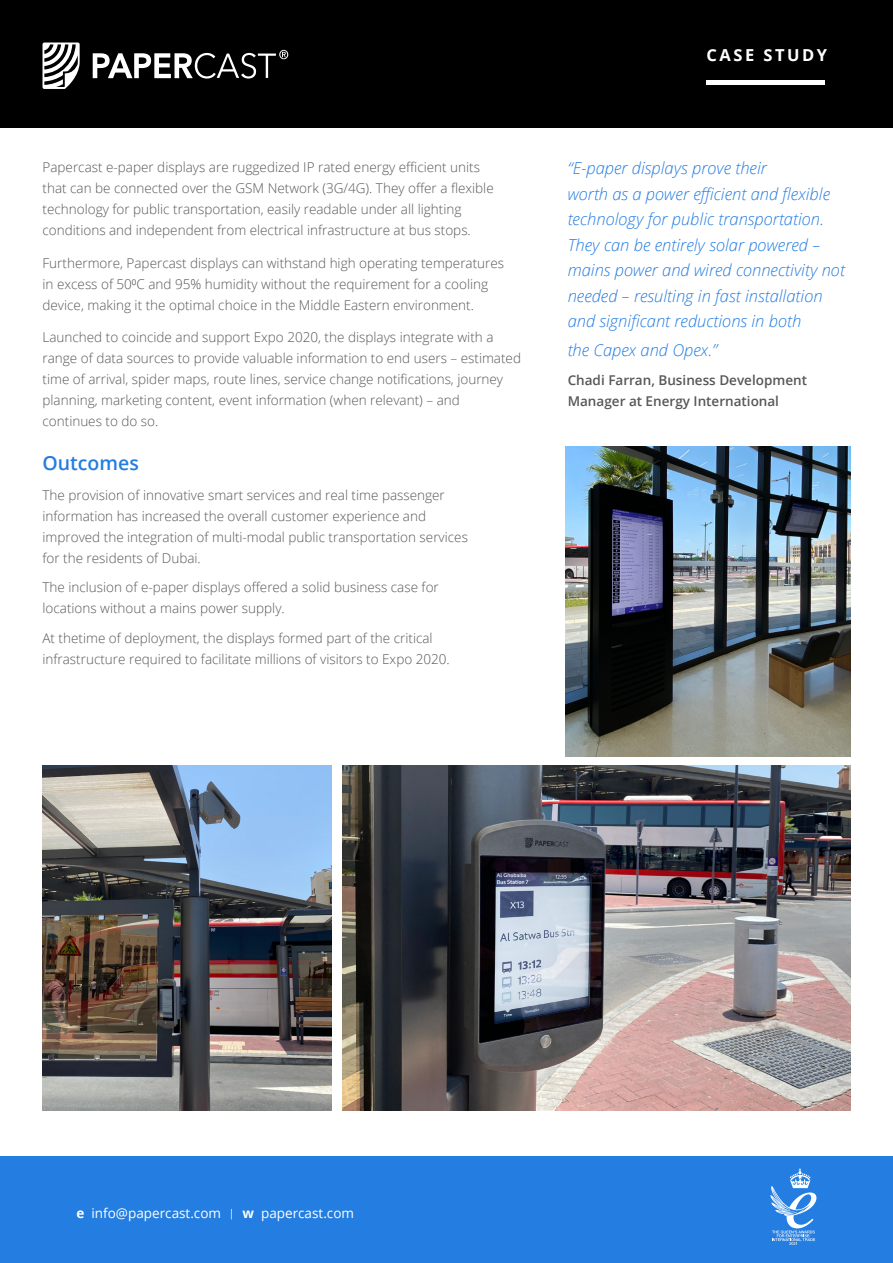
<style>
.page{position:relative;width:893px;height:1263px;background:#fff}
.page>*{position:absolute;margin:0;border:0;box-sizing:border-box;transform-origin:0 0}
.t1{font:600 19.5px "Open Sans";color:#247de1}
.t2{font:italic 300 16.5px/25.5px "Open Sans";color:#247de1}
.t3{font:700 16.5px "Open Sans";letter-spacing:.15em;color:#fff}
.t4{font:300 13.5px/21px "Open Sans";color:#575756}
.t5{font:600 13.5px/21px "Open Sans";color:#575756}
.t6{font:13.5px "Open Sans";color:#fff}
.s1{font-weight:700}
.s2{font-size:10.5px}
</style>
<div class="page">
<div style="left:0;top:1157px;width:893px;height:106px;background:#247de1"></div>
<svg style="left:770px;top:1168px;width:46px;height:77px"></svg>
<div style="left:0;top:0;width:893px;height:128px;background:#000"></div>
<svg style="left:43px;top:43px;width:37px;height:46px"></svg>
<svg style="left:93px;top:50px;width:195px;height:29px"></svg>
<img style="left:342px;top:766px;width:508px;height:344px">
<img style="left:43px;top:766px;width:289px;height:344px">
<hr style="left:707px;top:81px;width:118px;height:4px;background:#fff">
<img style="left:566px;top:446px;width:284px;height:311px">
<p class="t4" style="left:43px;top:156px;width:453px">Papercast e-paper displays are ruggedized IP rated energy efficient units that can be connected over the GSM Network (3G/4G). They offer a flexible technology for public transportation, easily readable under all lighting conditions and independent from electrical infrastructure at bus stops.</p>
<p class="t4" style="left:43px;top:252px;width:463px">Furthermore, Papercast displays can withstand high operating temperatures in excess of 50⁰C and 95% humidity without the requirement for a cooling device, making it the optimal choice in the Middle Eastern environment.</p>
<p class="t4" style="left:43px;top:327px;width:480px">Launched to coincide and support Expo 2020, the displays integrate with a range of data sources to provide valuable information to end users – estimated time of arrival, spider maps, route lines, service change notifications, journey planning, marketing content, event information (when relevant) – and continues to do so.</p>
<h1 class="t1" style="left:43px;top:450px;width:98px">Outcomes</h1>
<p class="t4" style="left:43px;top:484px;width:427px">The provision of innovative smart services and real time passenger information has increased the overall customer experience and improved the integration of multi-modal public transportation services for the residents of Dubai.</p>
<p class="t4" style="left:43px;top:576px;width:398px">The inclusion of e-paper displays offered a solid business case for locations without a mains power supply.</p>
<p class="t4" style="left:43px;top:627px;width:409px">At thetime of deployment, the displays formed part of the critical infrastructure required to facilitate millions of visitors to Expo 2020.</p>
<p class="t3" style="left:707px;top:44px;width:122px">CASE STUDY</p>
<p class="t2" style="left:568px;top:155px;width:279px">“E-paper displays prove their<br>worth as a power efficient and flexible technology for public transportation.<br>They can be entirely solar powered – mains power and wired connectivity not needed – resulting in fast installation and significant reductions in both</p>
<p class="t2" style="left:568px;top:336px;width:151px">the Capex and Opex.”</p>
<p class="t5" style="left:568px;top:370px;width:241px">Chadi Farran, Business Development<br>Manager at Energy International</p>
<p class="t6" style="left:77px;top:1204px;width:279px"><span class="s1">e</span> info@papercast.com <span class="s2">|</span> <span class="s1">w</span> papercast.com</p>
</div>
